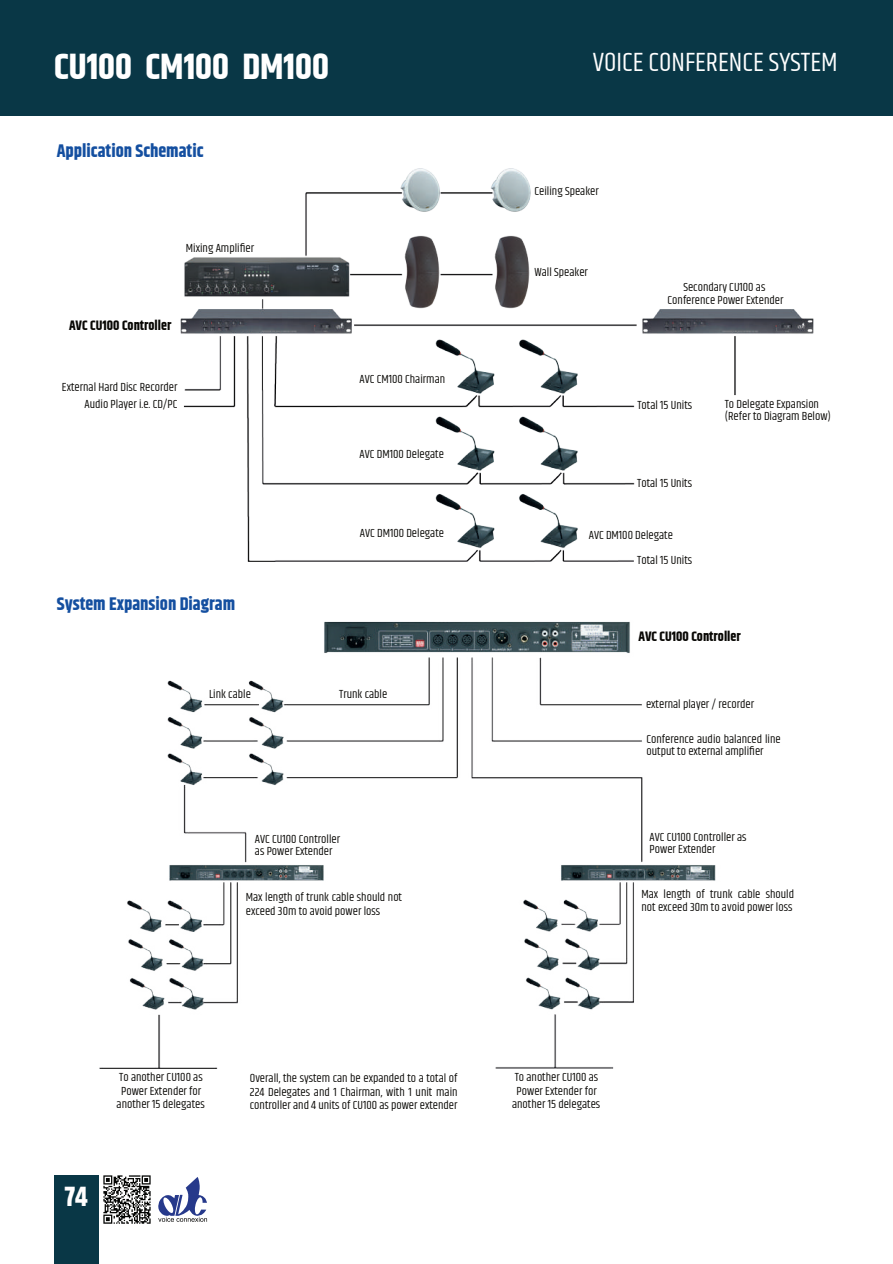
<style>
.page{position:relative;width:893px;height:1264px;background:#fff}
.page>*{position:absolute;margin:0;border:0;box-sizing:border-box;transform-origin:0 0}
.t1{font:700 36px "Khand";color:#fff}
.t2{font:700 27.45px "Khand";color:#fff}
.t3{font:27px "Khand";color:#fff}
.t4{font:700 18px "Khand";color:#144fa0}
.t5{font:700 13.5px "Khand";color:#080704}
.t6{font:12px/13.5px "Khand";color:#080704}
</style>
<div class="page">
<div style="left:0;top:0;width:892px;height:116px;background:#093746"></div>
<div style="left:54px;top:1175px;width:45px;height:88px;background:#093746"></div>
<img style="left:99px;top:621px;width:617px;height:447px">
<img style="left:103px;top:1175px;width:48px;height:48px">
<img style="left:180px;top:192px;width:633px;height:369px">
<img style="left:400px;top:168px;width:41px;height:44px">
<img style="left:403px;top:236px;width:38px;height:74px">
<img style="left:493px;top:236px;width:37px;height:74px">
<img style="left:490px;top:168px;width:41px;height:44px">
<div style="left:731px;top:405px;width:17px;height:6px;background:#fff"></div>
<img style="left:183px;top:254px;width:168px;height:44px">
<svg style="left:158px;top:1177px;width:49px;height:44px"></svg>
<h1 class="t1" style="left:54px;top:41px;width:276px">CU100 CM100 DM100</h1>
<h3 class="t3" style="left:592px;top:46px;width:246px">VOICE CONFERENCE SYSTEM</h3>
<h3 class="t4" style="left:57px;top:138px;width:148px">Application Schematic</h3>
<p class="t6" style="left:186px;top:242px;width:70px">Mixing Amplifier</p>
<p class="t5" style="left:69px;top:316px;width:104px">AVC CU100 Controller</p>
<p class="t6" style="left:62px;top:379px;width:117px;line-height:17px;text-align:right">External Hard Disc Recorder<br>Audio Player i.e. CD/PC</p>
<h3 class="t4" style="left:57px;top:590px;width:180px">System Expansion Diagram</h3>
<p class="t6" style="left:534px;top:185px;width:66px">Ceiling Speaker</p>
<p class="t6" style="left:359px;top:372px;width:87px">AVC CM100 Chairman</p>
<p class="t6" style="left:359px;top:448px;width:86px">AVC DM100 Delegate</p>
<p class="t6" style="left:534px;top:266px;width:55px">Wall Speaker</p>
<p class="t6" style="left:667px;top:282px;width:117px;line-height:12.1px;text-align:center">Secondary CU100 as<br>Conference Power Extender</p>
<p class="t6" style="left:637px;top:399px;width:56px">Total 15 Units</p>
<p class="t6" style="left:637px;top:477px;width:56px">Total 15 Units</p>
<p class="t6" style="left:724px;top:398px;width:108px;line-height:12px">To Delegate Expansion (Refer to Diagram Below)</p>
<p class="t6" style="left:360px;top:527px;width:86px">AVC DM100 Delegate</p>
<p class="t6" style="left:588px;top:529px;width:86px">AVC DM100 Delegate</p>
<p class="t6" style="left:637px;top:554px;width:56px">Total 15 Units</p>
<p class="t5" style="left:638px;top:627px;width:104px">AVC CU100 Controller</p>
<p class="t6" style="left:209px;top:687px;width:43px">Link cable</p>
<p class="t6" style="left:339px;top:688px;width:50px">Trunk cable</p>
<p class="t6" style="left:255px;top:833px;width:87px;line-height:12px">AVC CU100 Controller as Power Extender</p>
<p class="t6" style="left:246px;top:891px;width:158px">Max length of trunk cable should not exceed 30m to avoid power loss</p>
<p class="t6" style="left:646px;top:698px;width:110px">external player / recorder</p>
<p class="t6" style="left:646px;top:734px;width:136px;line-height:12px">Conference audio balanced line output to external amplifier</p>
<p class="t6" style="left:649px;top:832px;width:98px;line-height:12px">AVC CU100 Controller as<br>Power Extender</p>
<p class="t6" style="left:641px;top:887px;width:154px">Max length of trunk cable should not exceed 30m to avoid power loss</p>
<p class="t6" style="left:117px;top:1071px;width:90px;text-align:center">To another CU100 as<br>Power Extender for another 15 delegates</p>
<p class="t6" style="left:250px;top:1072px;width:209px;text-align:justify">Overall, the system can be expanded to a total of 224 Delegates and 1 Chairman, with 1 unit main controller and 4 units of CU100 as power extender</p>
<p class="t6" style="left:512px;top:1071px;width:90px;text-align:center">To another CU100 as<br>Power Extender for another 15 delegates</p>
<h2 class="t2" style="left:65px;top:1177px;width:24px">74</h2>
</div>
